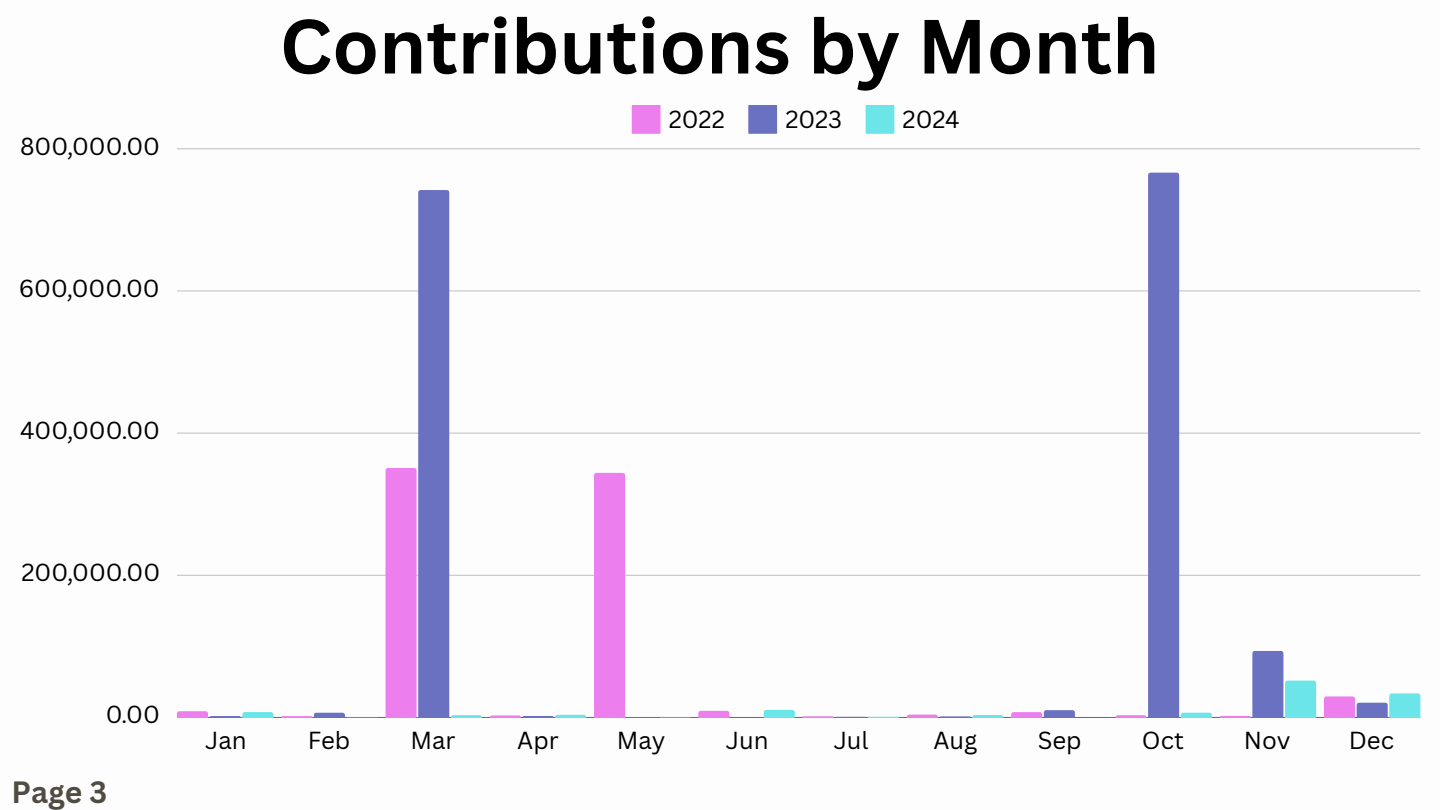
<style>
.page{position:relative;width:1440px;height:810px;background:#fff}
.page>*{position:absolute;margin:0;border:0;box-sizing:border-box;transform-origin:0 0}
.t1{font:700 75px "Canva Sans";color:#000}
.t2{font:700 30px "Canva Sans";color:#504c44}
.t3{font:24px "Canva Sans";color:#000}
</style>
<div class="page">
<svg style="left:632px;top:105px;width:29px;height:29px"></svg>
<svg style="left:748px;top:105px;width:29px;height:29px"></svg>
<svg style="left:866px;top:105px;width:28px;height:29px"></svg>
<hr style="left:177px;top:717px;width:1243px;height:1px;background:#000;opacity:.6">
<hr style="left:177px;top:575px;width:1243px;height:1px;background:#cbcbcb">
<hr style="left:177px;top:433px;width:1243px;height:1px;background:#d6d6d6">
<hr style="left:177px;top:291px;width:1243px;height:1px;background:#e0e0e0">
<hr style="left:177px;top:149px;width:1243px;height:1px;background:#eaeaea">
<svg style="left:177px;top:711px;width:96px;height:6px"></svg>
<svg style="left:281px;top:713px;width:97px;height:5px"></svg>
<svg style="left:386px;top:190px;width:96px;height:527px"></svg>
<svg style="left:490px;top:715px;width:96px;height:2px"></svg>
<svg style="left:594px;top:473px;width:97px;height:245px"></svg>
<svg style="left:698px;top:710px;width:97px;height:8px"></svg>
<svg style="left:803px;top:716px;width:96px;height:2px"></svg>
<svg style="left:907px;top:715px;width:96px;height:2px"></svg>
<svg style="left:1011px;top:710px;width:64px;height:7px"></svg>
<svg style="left:1115px;top:173px;width:97px;height:544px"></svg>
<svg style="left:1220px;top:651px;width:96px;height:66px"></svg>
<svg style="left:1324px;top:693px;width:96px;height:24px"></svg>
<p class="t3" style="left:20px;top:129px;width:142px">800,000.00</p>
<p class="t3" style="left:19px;top:271px;width:142px">600,000.00</p>
<h1 class="t1" style="left:280px;top:-7px;width:881px">Contributions by Month</h1>
<p class="t3" style="left:669px;top:102px;width:58px">2022</p>
<p class="t3" style="left:785px;top:102px;width:58px">2023</p>
<p class="t3" style="left:903px;top:102px;width:58px">2024</p>
<p class="t3" style="left:20px;top:413px;width:142px">400,000.00</p>
<p class="t3" style="left:21px;top:556px;width:140px">200,000.00</p>
<p class="t3" style="left:106px;top:698px;width:56px">0.00</p>
<p class="t2" style="left:12px;top:771px;width:97px">Page 3</p>
<p class="t3" style="left:205px;top:723px;width:43px">Jan</p>
<p class="t3" style="left:308px;top:723px;width:44px">Feb</p>
<p class="t3" style="left:410px;top:723px;width:47px">Mar</p>
<p class="t3" style="left:517px;top:723px;width:43px">Apr</p>
<p class="t3" style="left:617px;top:723px;width:50px">May</p>
<p class="t3" style="left:726px;top:723px;width:44px">Jun</p>
<p class="t3" style="left:834px;top:723px;width:36px">Jul</p>
<p class="t3" style="left:933px;top:723px;width:45px">Aug</p>
<p class="t3" style="left:1038px;top:723px;width:45px">Sep</p>
<p class="t3" style="left:1142px;top:723px;width:43px">Oct</p>
<p class="t3" style="left:1244px;top:723px;width:48px">Nov</p>
<p class="t3" style="left:1349px;top:723px;width:47px">Dec</p>
</div>
